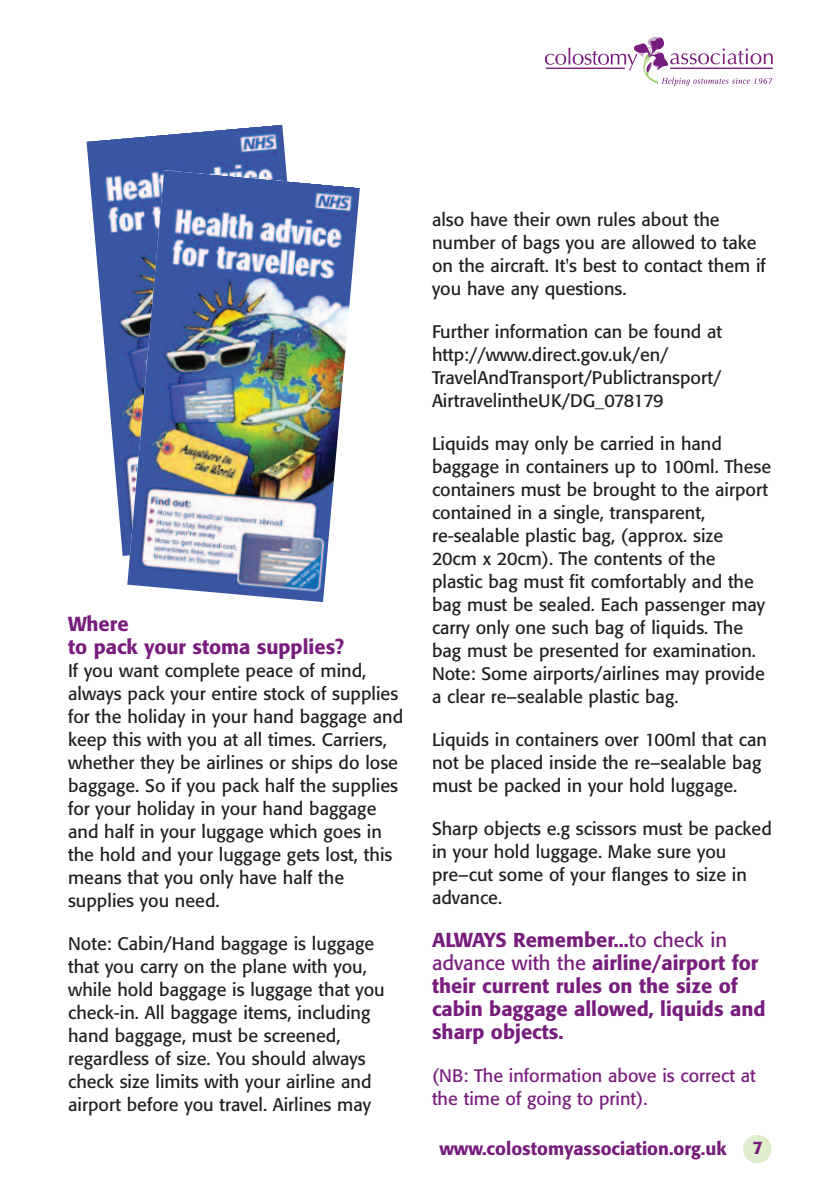
<style>
.page{position:relative;width:840px;height:1191px;background:#fff}
.page>*{position:absolute;margin:0;border:0;box-sizing:border-box;transform-origin:0 0}
.t1{font:500 20px/23px "Formata";color:#781d7d}
.t2{font:18px/23px "Formata";color:#231f20}
.t3{font:18px/23px "Formata";color:#781d7d}
.t4{font:500 18px "Formata";color:#781d7d}
.s1{font-weight:400}
</style>
<div class="page">
<div style="left:742px;top:1135px;width:29px;height:28px;background:#dfedcd;border-radius:50%"></div>
<svg style="left:545px;top:37px;width:227px;height:49px"></svg>
<img style="left:86px;top:125px;width:201px;height:431px">
<img style="left:127px;top:170px;width:232px;height:432px">
<p class="t1" style="left:68px;top:614px;width:278px">Where<br>to pack your stoma supplies?</p>
<p class="t2" style="left:68px;top:660px;width:336px">If you want complete peace of mind, always pack your entire stock of supplies for the holiday in your hand baggage and keep this with you at all times. Carriers, whether they be airlines or ships do lose baggage. So if you pack half the supplies for your holiday in your hand baggage and half in your luggage which goes in the hold and your luggage gets lost, this means that you only have half the supplies you need.</p>
<p class="t2" style="left:68px;top:933px;width:318px">Note: Cabin/Hand baggage is luggage that you carry on the plane with you, while hold baggage is luggage that you check-in. All baggage items, including hand baggage, must be screened, regardless of size. You should always check size limits with your airline and airport before you travel. Airlines may</p>
<p class="t2" style="left:432px;top:210px;width:335px">also have their own rules about the number of bags you are allowed to take on the aircraft. It's best to contact them if you have any questions.</p>
<p class="t2" style="left:432px;top:322px;width:291px">Further information can be found at http://www.direct.gov.uk/en/ TravelAndTransport/Publictransport/ AirtravelintheUK/DG_078179</p>
<p class="t2" style="left:432px;top:434px;width:340px">Liquids may only be carried in hand baggage in containers up to 100ml. These containers must be brought to the airport contained in a single, transparent, re-sealable plastic bag, (approx. size 20cm x 20cm). The contents of the<br>plastic bag must fit comfortably and the bag must be sealed. Each passenger may carry only one such bag of liquids. The bag must be presented for examination.<br>Note: Some airports/airlines may provide a clear re–sealable plastic bag.</p>
<p class="t2" style="left:432px;top:730px;width:336px">Liquids in containers over 100ml that can not be placed inside the re–sealable bag must be packed in your hold luggage.</p>
<p class="t2" style="left:432px;top:819px;width:341px">Sharp objects e.g scissors must be packed in your hold luggage. Make sure you pre–cut some of your flanges to size in advance.</p>
<p class="t1" style="left:432px;top:930px;width:335px">ALWAYS Remember...<span class="s1">to check in advance with the</span> airline/airport for their current rules on the size of cabin baggage allowed, liquids and sharp objects.</p>
<p class="t3" style="left:432px;top:1066px;width:325px">(NB: The information above is correct at the time of going to print).</p>
<p class="t4" style="left:439px;top:1140px;width:288px">www.colostomyassociation.org.uk</p>
<p class="t4" style="left:752px;top:1140px;width:12px">7</p>
</div>
